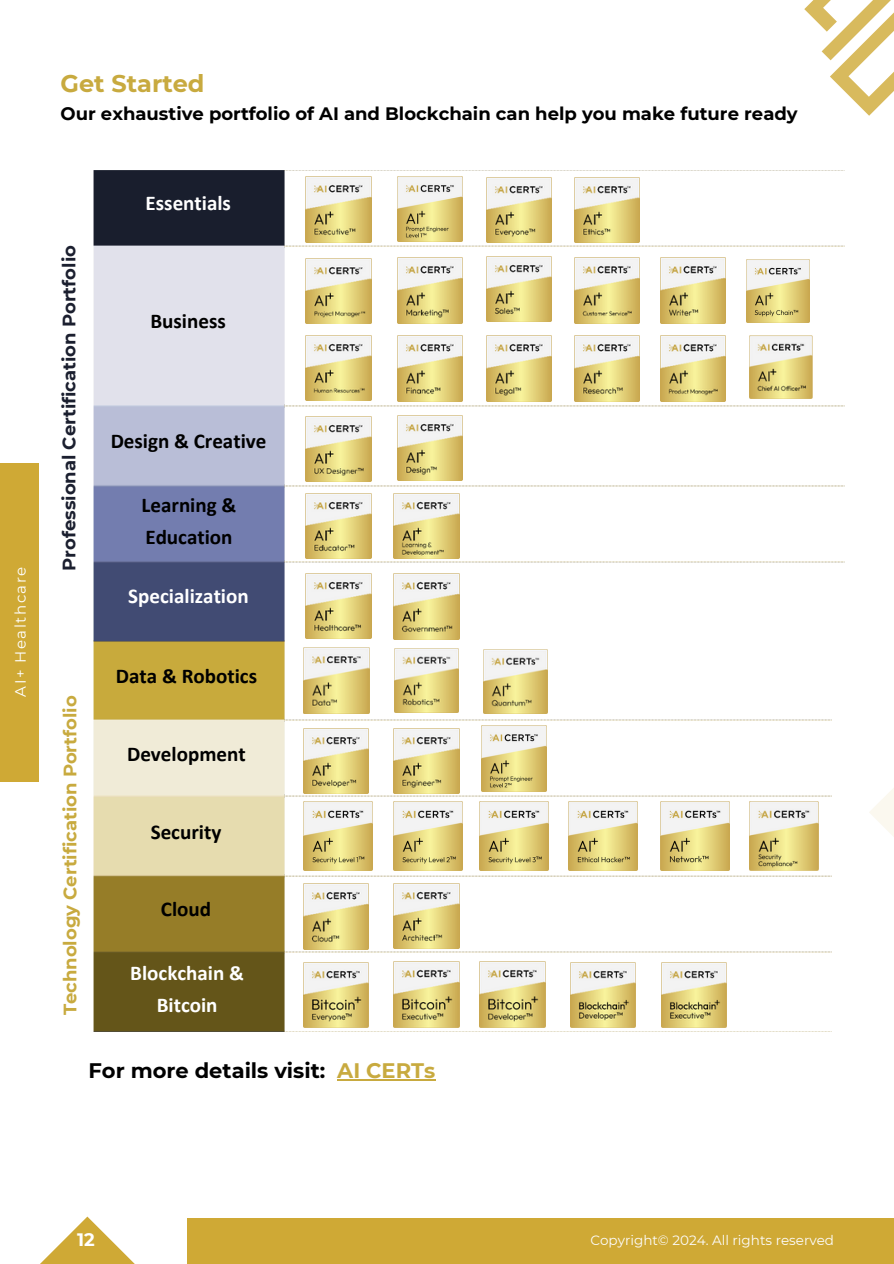
<style>
.page{position:relative;width:894px;height:1264px;background:#fff}
.page>*{position:absolute;margin:0;border:0;box-sizing:border-box;transform-origin:0 0}
.t1{font:700 24px "Montserrat";color:#c8aa3f}
.t2{font:700 21px/31.5px "Calibri";color:#000}
.t3{font:700 21px/31.5px "Calibri";color:#fff;text-align:center}
.t4{font:700 21px "Montserrat";color:#000}
.t5{font:700 18px "Montserrat";color:#000}
.t6{font:700 18px "Montserrat";color:#1b1f2f}
.t7{font:700 18px "Montserrat";color:#c8aa3f}
.t8{font:700 18px "Montserrat";color:#fff}
.t9{font:15px "Montserrat";letter-spacing:.1em;color:#fff}
.t10{font:13.5px "Montserrat";color:#fdfdfd}
.s1{color:#c8aa3f}
</style>
<div class="page">
<hr style="left:337px;top:1079px;width:98px;height:1px;background:#c8aa3f">
<svg style="left:869px;top:789px;width:24px;height:47px"></svg>
<img style="left:93px;top:648px;width:738px;height:383px">
<img style="left:303px;top:728px;width:65px;height:66px">
<img style="left:394px;top:728px;width:65px;height:65px">
<img style="left:303px;top:883px;width:65px;height:66px">
<img style="left:394px;top:883px;width:65px;height:65px">
<img style="left:303px;top:962px;width:65px;height:65px">
<img style="left:394px;top:961px;width:65px;height:66px">
<img style="left:479px;top:961px;width:66px;height:66px">
<img style="left:570px;top:962px;width:65px;height:65px">
<img style="left:661px;top:962px;width:65px;height:65px">
<img style="left:394px;top:648px;width:64px;height:64px">
<img style="left:483px;top:649px;width:64px;height:64px">
<img style="left:304px;top:648px;width:65px;height:65px">
<img style="left:93px;top:171px;width:752px;height:477px">
<img style="left:306px;top:177px;width:65px;height:65px">
<img style="left:486px;top:177px;width:65px;height:65px">
<img style="left:574px;top:177px;width:65px;height:65px">
<img style="left:306px;top:416px;width:65px;height:65px">
<img style="left:397px;top:415px;width:65px;height:65px">
<img style="left:306px;top:493px;width:65px;height:65px">
<img style="left:393px;top:493px;width:66px;height:65px">
<img style="left:306px;top:573px;width:65px;height:65px">
<img style="left:394px;top:574px;width:65px;height:65px">
<img style="left:306px;top:258px;width:65px;height:65px">
<img style="left:397px;top:258px;width:65px;height:65px">
<img style="left:486px;top:256px;width:65px;height:66px">
<img style="left:574px;top:258px;width:65px;height:65px">
<img style="left:660px;top:258px;width:65px;height:65px">
<img style="left:660px;top:336px;width:65px;height:65px">
<img style="left:306px;top:335px;width:65px;height:65px">
<img style="left:397px;top:336px;width:65px;height:65px">
<img style="left:486px;top:336px;width:65px;height:65px">
<img style="left:574px;top:336px;width:65px;height:65px">
<img style="left:397px;top:176px;width:65px;height:66px">
<img style="left:481px;top:726px;width:65px;height:65px">
<img style="left:304px;top:801px;width:68px;height:69px">
<img style="left:393px;top:801px;width:69px;height:69px">
<img style="left:479px;top:801px;width:69px;height:69px">
<img style="left:568px;top:801px;width:69px;height:69px">
<img style="left:660px;top:801px;width:69px;height:69px">
<img style="left:746px;top:259px;width:63px;height:63px">
<img style="left:749px;top:335px;width:63px;height:63px">
<img style="left:749px;top:801px;width:69px;height:69px">
<div style="left:0;top:463px;width:39px;height:318px;background:#cfa935"></div>
<svg style="left:804px;top:0;width:89px;height:116px"></svg>
<svg style="left:41px;top:1216px;width:93px;height:47px"></svg>
<div style="left:187px;top:1218px;width:706px;height:45px;background:#cfa935"></div>
<p class="t9" style="left:11px;top:696px;width:132px;rotate:-90deg">AI+ Healthcare</p>
<p class="t1" style="left:60px;top:69px;width:145px">Get Started</p>
<p class="t5" style="left:60px;top:103px;width:738px">Our exhaustive portfolio of AI and Blockchain can help you make future ready</p>
<h2 class="t6" style="left:58px;top:571px;width:327px;rotate:-90deg">Professional Certification Portfolio</h2>
<p class="t3" style="left:145px;top:189px;width:87px">Essentials</p>
<h2 class="t2" style="left:150px;top:307px;width:77px">Business</h2>
<p class="t2" style="left:111px;top:427px;width:157px">Design &amp; Creative</p>
<p class="t2" style="left:141px;top:491px;width:96px">Learning &amp;<br>Education</p>
<p class="t3" style="left:128px;top:582px;width:122px">Specialization</p>
<h1 class="t7" style="left:59px;top:1015px;width:321px;rotate:-90deg">Technology Certification Portfolio</h1>
<h2 class="t2" style="left:116px;top:661px;width:143px">Data &amp; Robotics</h2>
<h2 class="t2" style="left:127px;top:739px;width:120px">Development</h2>
<h3 class="t2" style="left:151px;top:817px;width:72px">Security</h3>
<p class="t2" style="left:161px;top:895px;width:52px">Cloud</p>
<h2 class="t3" style="left:130px;top:959px;width:115px">Blockchain &amp;<br>Bitcoin</h2>
<p class="t4" style="left:88px;top:1058px;width:348px">For more details visit: <span class="s1">AI CERTs</span></p>
<p class="t8" style="left:77px;top:1228px;width:19px">12</p>
<p class="t10" style="left:590px;top:1231px;width:245px">Copyright© 2024. All rights reserved</p>
</div>
